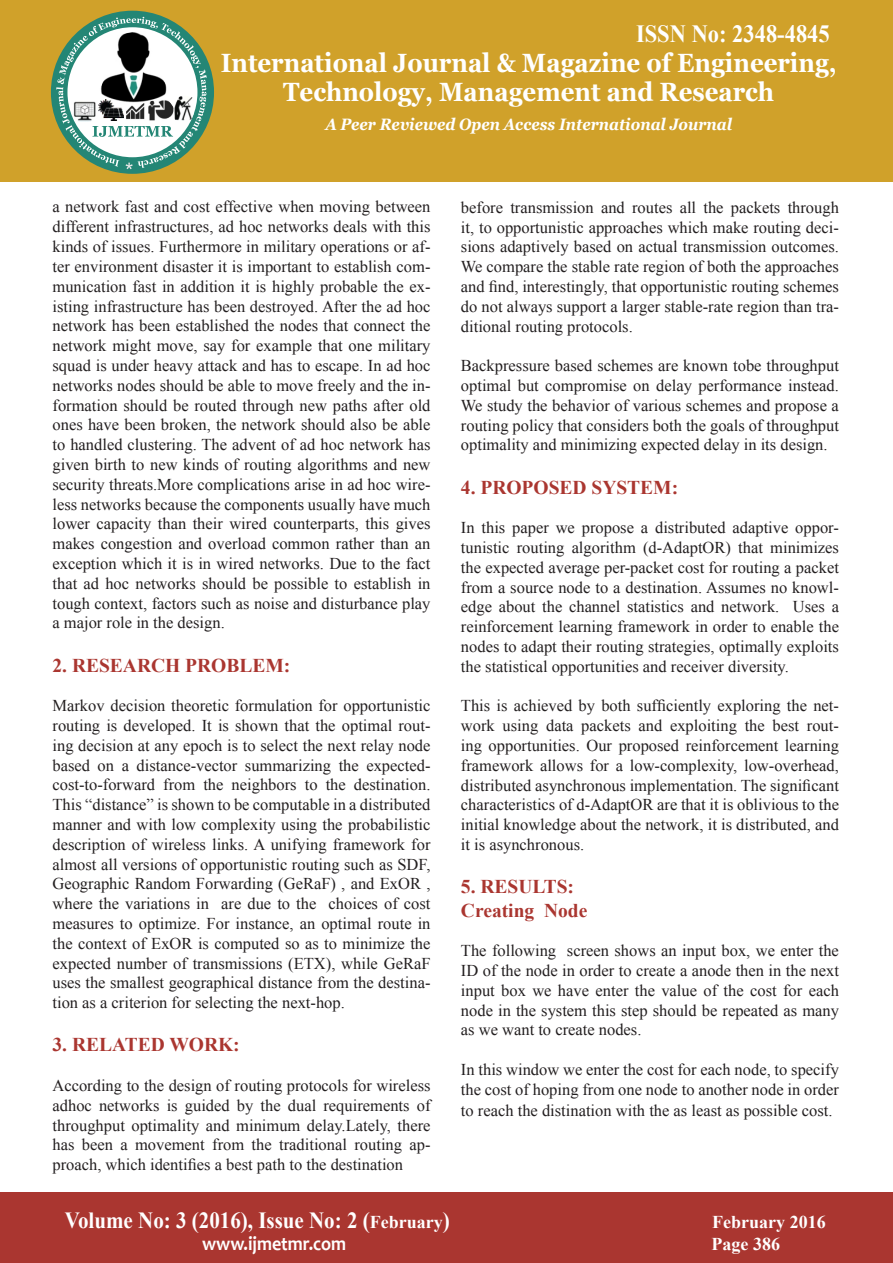
<style>
.page{position:relative;width:893px;height:1263px;background:#fff}
.page>*{position:absolute;margin:0;border:0;box-sizing:border-box;transform-origin:0 0}
.t1{font:700 26.4px/28.8px "Georgia";color:#fff;text-align:center;scale:.91 1}
.t2{font:700 24.75px "Times New Roman";color:#fff;scale:.91 1}
.t3{font:700 23.1px "Times New Roman";color:#fff;scale:.91 1}
.t4{font:700 19.8px "Candara";color:#fff;scale:.91 1}
.t5{font:700 19.5px/23.4px "Times New Roman";color:#aa3630}
.t6{font:700 18px "Times New Roman";color:#fff}
.t7{font:16.5px/19.8px "Times New Roman";color:#231f20;text-align:justify}
.t8{font:italic 700 16.5px "Georgia";color:#fff;scale:.91 1}
.s1{font-size:18px}
</style>
<div class="page">
<div style="left:0;top:0;width:893px;height:182px;background:#d0a12a"></div>
<div style="left:51px;top:11px;width:163px;height:163px;background:#248675;border-radius:50%"></div>
<svg style="left:56px;top:17px;width:151px;height:152px"></svg>
<img style="left:146px;top:99px;width:28px;height:23px">
<img style="left:174px;top:96px;width:21px;height:25px">
<img style="left:99px;top:31px;width:72px;height:74px">
<img style="left:72px;top:101px;width:25px;height:21px">
<img style="left:99px;top:99px;width:25px;height:21px">
<div style="left:0;top:1192px;width:893px;height:71px;background:#aa3630"></div>
<h2 class="t2" style="left:636px;top:16px;width:214px">ISSN No: 2348-4845</h2>
<h1 class="t1" style="left:221px;top:49px;width:678px">International Journal &amp; Magazine of Engineering,<br>Technology, Management and Research</h1>
<p class="t8" style="left:325px;top:113px;width:448px">A Peer Reviewed Open Access International Journal</p>
<p class="t7" style="left:52px;top:197px;width:380px">a network fast and cost effective when moving between different infrastructures, ad hoc networks deals with this kinds of issues. Furthermore in military operations or af&shy;ter environment disaster it is important to establish com&shy;munication fast in addition it is highly probable the ex&shy;isting infrastructure has been destroyed. After the ad hoc network has been established the nodes that connect the network might move, say for example that one military squad is under heavy attack and has to escape. In ad hoc networks nodes should be able to move freely and the in&shy;formation should be routed through new paths after old ones have been broken, the network should also be able to handled clustering. The advent of ad hoc network has given birth to new kinds of routing algorithms and new security threats.More complications arise in ad hoc wire&shy;less networks because the components usually have much lower capacity than their wired counterparts, this gives makes congestion and overload common rather than an exception which it is in wired networks. Due to the fact that ad hoc networks should be possible to establish in tough context, factors such as noise and disturbance play a major role in the design.</p>
<p class="t5" style="left:52px;top:653px;width:239px">2. RESEARCH PROBLEM:</p>
<p class="t7" style="left:52px;top:695px;width:380px">Markov decision theoretic formulation for opportunistic routing is developed. It is shown that the optimal rout&shy;ing decision at any epoch is to select the next relay node based on a distance-vector summarizing the expected&shy;cost-to-forward from the neighbors to the destination.<br>This “distance” is shown to be computable in a distributed manner and with low complexity using the probabilistic description of wireless links. A unifying framework for almost all versions of opportunistic routing such as SDF, Geographic Random Forwarding (GeRaF) , and ExOR , where the variations in are due to the choices of cost measures to optimize. For instance, an optimal route in the context of ExOR is computed so as to minimize the expected number of transmissions (ETX), while GeRaF uses the smallest geographical distance from the destina&shy;tion as a criterion for selecting the next-hop.</p>
<p class="t5" style="left:52px;top:1033px;width:189px">3. RELATED WORK:</p>
<p class="t7" style="left:52px;top:1075px;width:380px">According to the design of routing protocols for wireless adhoc networks is guided by the dual requirements of throughput optimality and minimum delay.Lately, there has been a movement from the traditional routing ap&shy;proach, which identifies a best path to the destination</p>
<p class="t7" style="left:461px;top:197px;width:380px">before transmission and routes all the packets through it, to opportunistic approaches which make routing deci&shy;sions adaptively based on actual transmission outcomes.<br>We compare the stable rate region of both the approaches and find, interestingly, that opportunistic routing schemes do not always support a larger stable-rate region than tra&shy;ditional routing protocols.</p>
<p class="t7" style="left:461px;top:355px;width:380px">Backpressure based schemes are known tobe throughput optimal but compromise on delay performance instead.<br>We study the behavior of various schemes and propose a routing policy that considers both the goals of throughput optimality and minimizing expected delay in its design.</p>
<p class="t5" style="left:461px;top:475px;width:219px">4. PROPOSED SYSTEM:</p>
<p class="t7" style="left:461px;top:517px;width:380px">In this paper we propose a distributed adaptive oppor&shy;tunistic routing algorithm (d-AdaptOR) that minimizes the expected average per-packet cost for routing a packet from a source node to a destination. Assumes no knowl&shy;edge about the channel statistics and network. Uses a reinforcement learning framework in order to enable the nodes to adapt their routing strategies, optimally exploits the statistical opportunities and receiver diversity.</p>
<p class="t7" style="left:461px;top:696px;width:380px">This is achieved by both sufficiently exploring the net&shy;work using data packets and exploiting the best rout&shy;ing opportunities. Our proposed reinforcement learning framework allows for a low-complexity, low-overhead, distributed asynchronous implementation. The significant characteristics of d-AdaptOR are that it is oblivious to the initial knowledge about the network, it is distributed, and it is asynchronous.</p>
<p class="t5" style="left:461px;top:874px;width:128px">5. RESULTS:<br>Creating Node</p>
<p class="t7" style="left:461px;top:940px;width:380px">The following screen shows an input box, we enter the ID of the node in order to create a anode then in the next input box we have enter the value of the cost for each node in the system this step should be repeated as many as we want to create nodes.</p>
<p class="t7" style="left:461px;top:1059px;width:379px">In this window we enter the cost for each node, to specify the cost of hoping from one node to another node in order</p>
<p class="t7" style="left:461px;top:1101px;width:373px">to reach the distination with the as least as possible cost.</p>
<h3 class="t3" style="left:65px;top:1204px;width:424px">Volume No: 3 (2016), Issue No: 2 (<span class="s1">February</span>)</h3>
<p class="t6" style="left:712px;top:1210px;width:115px">February 2016</p>
<p class="t4" style="left:202px;top:1231px;width:160px">www.ijmetmr.com</p>
<p class="t6" style="left:711px;top:1231px;width:70px">Page 386</p>
</div>
